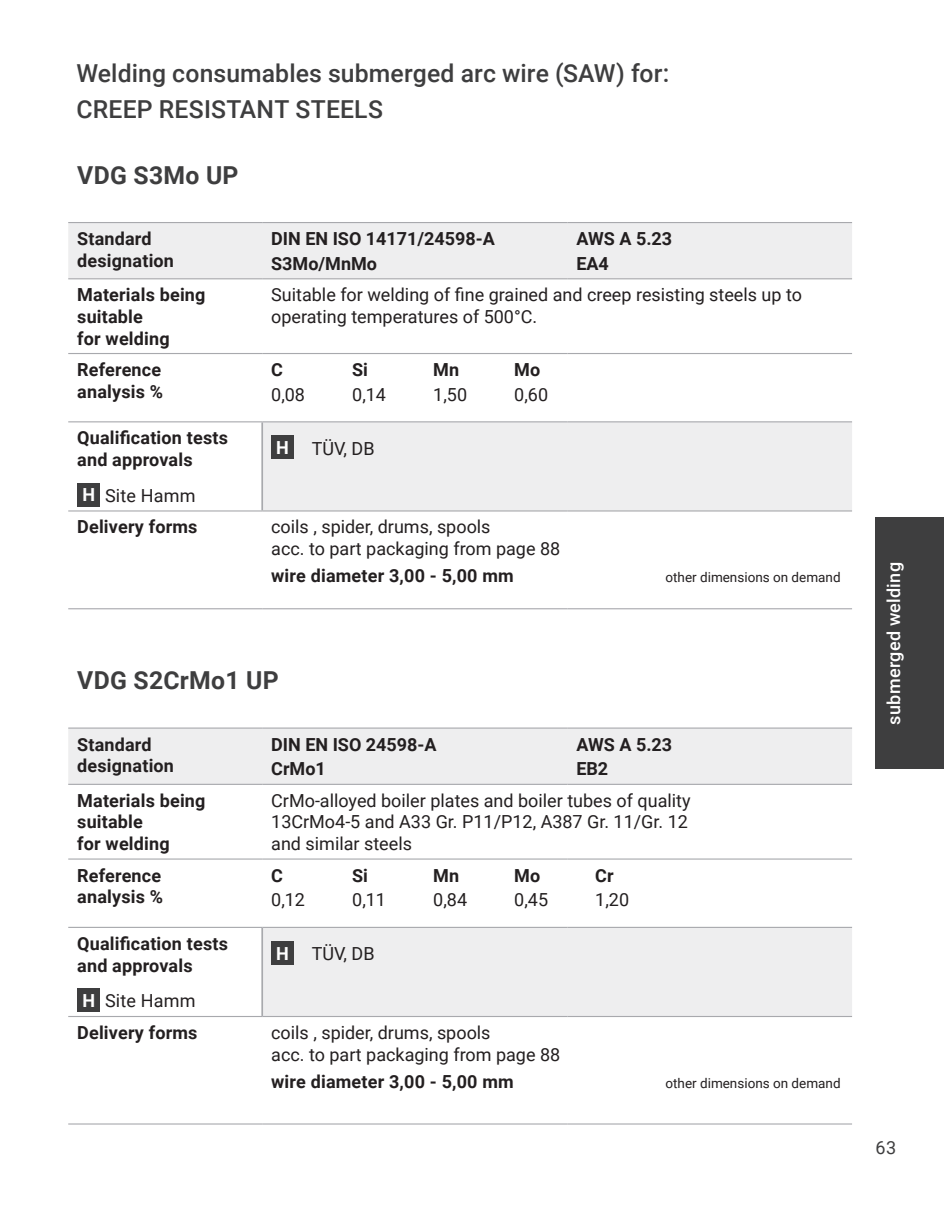
<style>
.page{position:relative;width:944px;height:1212px;background:#fff}
.page>*{position:absolute;margin:0;border:0;box-sizing:border-box;transform-origin:0 0}
.t1{font:500 24.75px/36px "Roboto";letter-spacing:.005em;color:#3e3e3f}
.t2{font:700 24.75px "Roboto";letter-spacing:.01em;color:#3e3e3f}
.t3{font:18px/21.6px "Roboto";color:#231f20}
.t4{font:700 18px/21.6px "Roboto";letter-spacing:.01em;color:#231f20}
.t5{font:500 18px "Roboto";letter-spacing:.015em;color:#fff}
.t6{font:18px "Roboto";color:#3e3e3f}
.t7{font:700 18px "Roboto";color:#fff}
.t8{font:13.5px "Roboto";color:#231f20}
.s1{font-weight:700;color:#fff}
</style>
<div class="page">
<svg style="left:68px;top:729px;width:784px;height:287px"></svg>
<hr style="left:68px;top:727px;width:194px;height:2px;background:#a8a9ad">
<hr style="left:262px;top:727px;width:305px;height:2px;background:#a8a9ad">
<hr style="left:567px;top:727px;width:285px;height:2px;background:#a8a9ad">
<hr style="left:68px;top:784px;width:194px;height:1px;background:#a8a9ad">
<hr style="left:262px;top:784px;width:305px;height:1px;background:#a8a9ad">
<hr style="left:567px;top:784px;width:285px;height:1px;background:#a8a9ad">
<hr style="left:68px;top:858px;width:194px;height:1px;background:#a8a9ad">
<hr style="left:262px;top:858px;width:305px;height:1px;background:#a8a9ad">
<hr style="left:567px;top:858px;width:285px;height:1px;background:#a8a9ad">
<hr style="left:68px;top:927px;width:194px;height:1px;background:#a8a9ad">
<hr style="left:262px;top:927px;width:305px;height:1px;background:#a8a9ad">
<hr style="left:567px;top:927px;width:285px;height:1px;background:#a8a9ad">
<hr style="left:68px;top:1016px;width:194px;height:1px;background:#a8a9ad">
<hr style="left:262px;top:1016px;width:305px;height:1px;background:#a8a9ad">
<hr style="left:567px;top:1016px;width:285px;height:1px;background:#a8a9ad">
<hr style="left:261px;top:928px;width:2px;height:88px;background:#a8a9ad">
<hr style="left:68px;top:1123px;width:194px;height:1px;background:#a8a9ad">
<hr style="left:262px;top:1123px;width:305px;height:1px;background:#a8a9ad">
<hr style="left:567px;top:1123px;width:285px;height:1px;background:#a8a9ad">
<div style="left:77px;top:988px;width:23px;height:24px;background:#3e3e3f"></div>
<div style="left:271px;top:941px;width:23px;height:23px;background:#3e3e3f"></div>
<svg style="left:68px;top:223px;width:784px;height:287px"></svg>
<hr style="left:68px;top:222px;width:194px;height:1px;background:#a8a9ad">
<hr style="left:262px;top:222px;width:305px;height:1px;background:#a8a9ad">
<hr style="left:567px;top:222px;width:285px;height:1px;background:#a8a9ad">
<hr style="left:68px;top:278px;width:194px;height:1px;background:#a8a9ad">
<hr style="left:262px;top:278px;width:305px;height:1px;background:#a8a9ad">
<hr style="left:567px;top:278px;width:285px;height:1px;background:#a8a9ad">
<hr style="left:68px;top:353px;width:194px;height:1px;background:#a8a9ad">
<hr style="left:262px;top:353px;width:305px;height:1px;background:#a8a9ad">
<hr style="left:567px;top:353px;width:285px;height:1px;background:#a8a9ad">
<hr style="left:68px;top:421px;width:194px;height:1px;background:#a8a9ad">
<hr style="left:262px;top:421px;width:305px;height:1px;background:#a8a9ad">
<hr style="left:567px;top:421px;width:285px;height:1px;background:#a8a9ad">
<hr style="left:68px;top:510px;width:194px;height:1px;background:#a8a9ad">
<hr style="left:262px;top:510px;width:305px;height:1px;background:#a8a9ad">
<hr style="left:567px;top:510px;width:285px;height:1px;background:#a8a9ad">
<hr style="left:261px;top:422px;width:2px;height:88px;background:#a8a9ad">
<hr style="left:68px;top:608px;width:194px;height:1px;background:#a8a9ad">
<hr style="left:262px;top:608px;width:305px;height:1px;background:#a8a9ad">
<hr style="left:567px;top:608px;width:285px;height:1px;background:#a8a9ad">
<div style="left:77px;top:483px;width:23px;height:23px;background:#3e3e3f"></div>
<div style="left:271px;top:435px;width:23px;height:24px;background:#3e3e3f"></div>
<div style="left:875px;top:517px;width:69px;height:252px;background:#3e3e3f"></div>
<h1 class="t1" style="left:77px;top:54px;width:594px">Welding consumables submerged arc wire (SAW) for:<br>CREEP RESISTANT STEELS</h1>
<h1 class="t2" style="left:77px;top:158px;width:163px">VDG S3Mo UP</h1>
<p class="t4" style="left:77px;top:227px;width:98px">Standard designation</p>
<p class="t4" style="left:271px;top:226px;width:225px;line-height:24.8px">DIN EN ISO 14171/24598-A<br>S3Mo/MnMo</p>
<p class="t4" style="left:576px;top:226px;width:97px;line-height:24.8px">AWS A 5.23<br>EA4</p>
<p class="t4" style="left:77px;top:283px;width:130px">Materials being suitable<br>for welding</p>
<p class="t3" style="left:271px;top:283px;width:532px">Suitable for welding of fine grained and creep resisting steels up to operating temperatures of 500°C.</p>
<p class="t4" style="left:77px;top:358px;width:87px">Reference analysis %</p>
<p class="t4" style="left:271px;top:358px;width:13px">C</p>
<p class="t4" style="left:352px;top:358px;width:17px">Si</p>
<p class="t4" style="left:433px;top:358px;width:27px">Mn</p>
<p class="t4" style="left:514px;top:358px;width:27px">Mo</p>
<p class="t3" style="left:271px;top:383px;width:35px">0,08</p>
<p class="t3" style="left:352px;top:383px;width:35px">0,14</p>
<p class="t3" style="left:433px;top:383px;width:35px">1,50</p>
<p class="t3" style="left:514px;top:383px;width:35px">0,60</p>
<p class="t4" style="left:77px;top:426px;width:152px">Qualification tests and approvals</p>
<p class="t3" style="left:82px;top:484px;width:115px"><span class="s1">H</span> Site Hamm</p>
<p class="t7" style="left:276px;top:435px;width:14px">H</p>
<p class="t3" style="left:312px;top:437px;width:64px">TÜV, DB</p>
<p class="t4" style="left:77px;top:516px;width:122px">Delivery forms</p>
<p class="t3" style="left:271px;top:516px;width:291px">coils , spider, drums, spools<br>acc. to part packaging from page 88</p>
<p class="t4" style="left:271px;top:564px;width:244px">wire diameter 3,00 - 5,00 mm</p>
<p class="t8" style="left:665px;top:568px;width:177px">other dimensions on demand</p>
<p class="t5" style="left:881px;top:725px;width:164px;rotate:-90deg">submerged welding</p>
<h1 class="t2" style="left:77px;top:663px;width:203px">VDG S2CrMo1 UP</h1>
<p class="t4" style="left:77px;top:733px;width:98px">Standard designation</p>
<p class="t4" style="left:271px;top:731px;width:167px;line-height:24.8px">DIN EN ISO 24598-A<br>CrMo1</p>
<p class="t4" style="left:576px;top:731px;width:97px;line-height:24.8px">AWS A 5.23<br>EB2</p>
<p class="t4" style="left:77px;top:789px;width:130px">Materials being suitable<br>for welding</p>
<p class="t3" style="left:271px;top:789px;width:421px">CrMo-alloyed boiler plates and boiler tubes of quality<br>13CrMo4-5 and A33 Gr. P11/P12, A387 Gr. 11/Gr. 12 and similar steels</p>
<p class="t4" style="left:77px;top:864px;width:87px">Reference analysis %</p>
<p class="t4" style="left:271px;top:864px;width:13px">C</p>
<p class="t4" style="left:352px;top:864px;width:17px">Si</p>
<p class="t4" style="left:433px;top:864px;width:27px">Mn</p>
<p class="t4" style="left:514px;top:864px;width:27px">Mo</p>
<p class="t4" style="left:595px;top:864px;width:20px">Cr</p>
<p class="t3" style="left:271px;top:888px;width:35px">0,12</p>
<p class="t3" style="left:352px;top:888px;width:35px">0,11</p>
<p class="t3" style="left:433px;top:888px;width:35px">0,84</p>
<p class="t3" style="left:514px;top:888px;width:35px">0,45</p>
<p class="t3" style="left:595px;top:888px;width:35px">1,20</p>
<p class="t4" style="left:77px;top:932px;width:152px">Qualification tests and approvals</p>
<p class="t3" style="left:82px;top:989px;width:115px"><span class="s1">H</span> Site Hamm</p>
<p class="t7" style="left:276px;top:940px;width:14px">H</p>
<p class="t3" style="left:312px;top:942px;width:64px">TÜV, DB</p>
<p class="t4" style="left:77px;top:1021px;width:122px">Delivery forms</p>
<p class="t3" style="left:271px;top:1021px;width:291px">coils , spider, drums, spools<br>acc. to part packaging from page 88</p>
<p class="t4" style="left:271px;top:1070px;width:244px">wire diameter 3,00 - 5,00 mm</p>
<p class="t8" style="left:665px;top:1073px;width:177px">other dimensions on demand</p>
<p class="t6" style="left:875px;top:1135px;width:22px">63</p>
</div>
